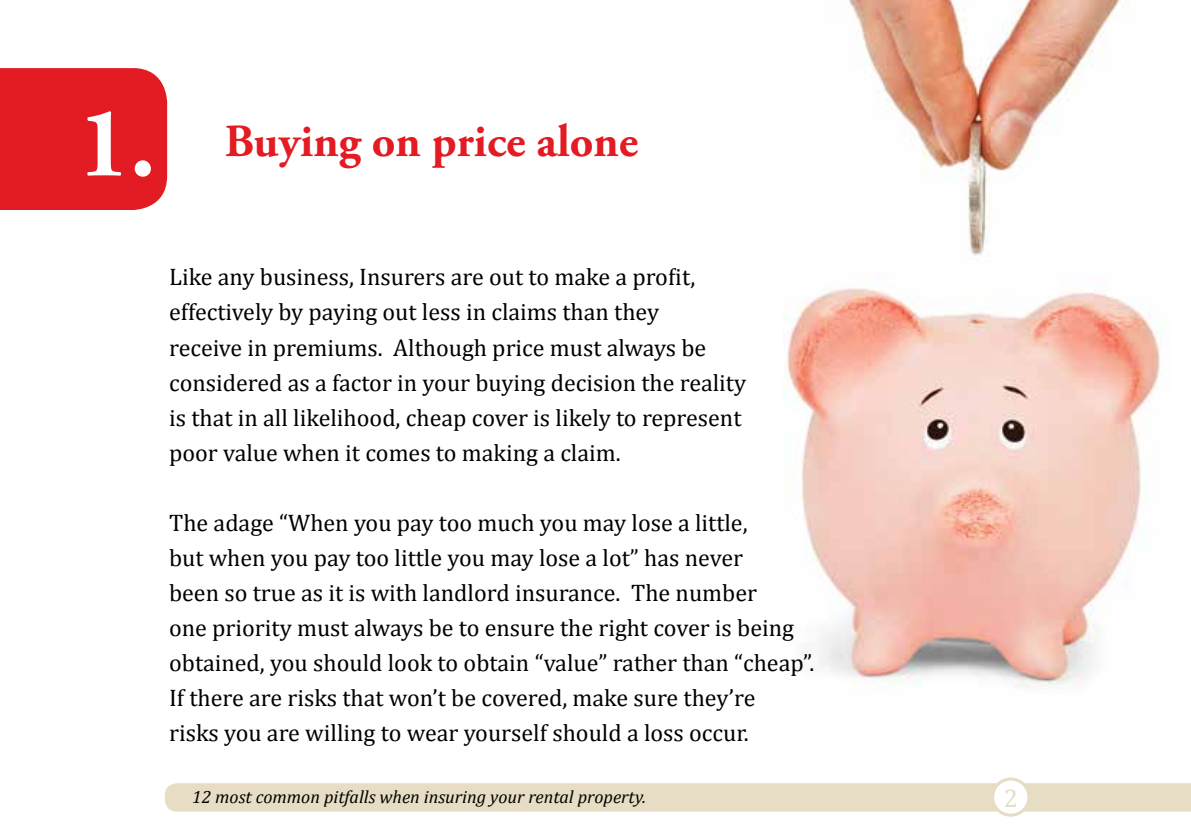
<style>
.page{position:relative;width:1191px;height:840px;background:#fff}
.page>*{position:absolute;margin:0;border:0;box-sizing:border-box;transform-origin:0 0}
.t1{font:700 46px "Adobe Garamond Pro";color:#e31b22}
.t2{font:25.6px "Cambria";color:#e7ddc4}
.t3{font:24px/35px "Cambria";color:#000}
.t4{font:italic 18px "Cambria";color:#000}
.s1{font-size:100px;color:#fff}
</style>
<div class="page">
<div style="left:0;top:68px;width:167px;height:142px;background:#e31b22"></div>
<img style="left:783px;top:0;width:379px;height:689px">
<svg style="left:165px;top:782px;width:1026px;height:29px;background:#e8dec6"></svg>
<div style="left:992px;top:778px;width:36px;height:36px;background:#fff;border-radius:50%"></div>
<div style="left:991px;top:777px;width:39px;height:39px;border:3px solid #e7ddc4;border-radius:50%"></div>
<h1 class="t1" style="left:78px;top:114px;width:562px"><span class="s1">1.</span> Buying on price alone</h1>
<p class="t3" style="left:169px;top:259px;width:578px">Like any business, Insurers are out to make a profit, effectively by paying out less in claims than they<br>receive in premiums. Although price must always be considered as a factor in your buying decision the reality is that in all likelihood, cheap cover is likely to represent poor value when it comes to making a claim.</p>
<p class="t3" style="left:169px;top:504px;width:647px">The adage “When you pay too much you may lose a little,<br>but when you pay too little you may lose a lot” has never<br>been so true as it is with landlord insurance. The number<br>one priority must always be to ensure the right cover is being obtained, you should look to obtain “value” rather than “cheap”.<br>If there are risks that won’t be covered, make sure they’re<br>risks you are willing to wear yourself should a loss occur.</p>
<p class="t4" style="left:192px;top:783px;width:455px">12 most common pitfalls when insuring your rental property.</p>
<p class="t2" style="left:1003px;top:782px;width:16px">2</p>
</div>
